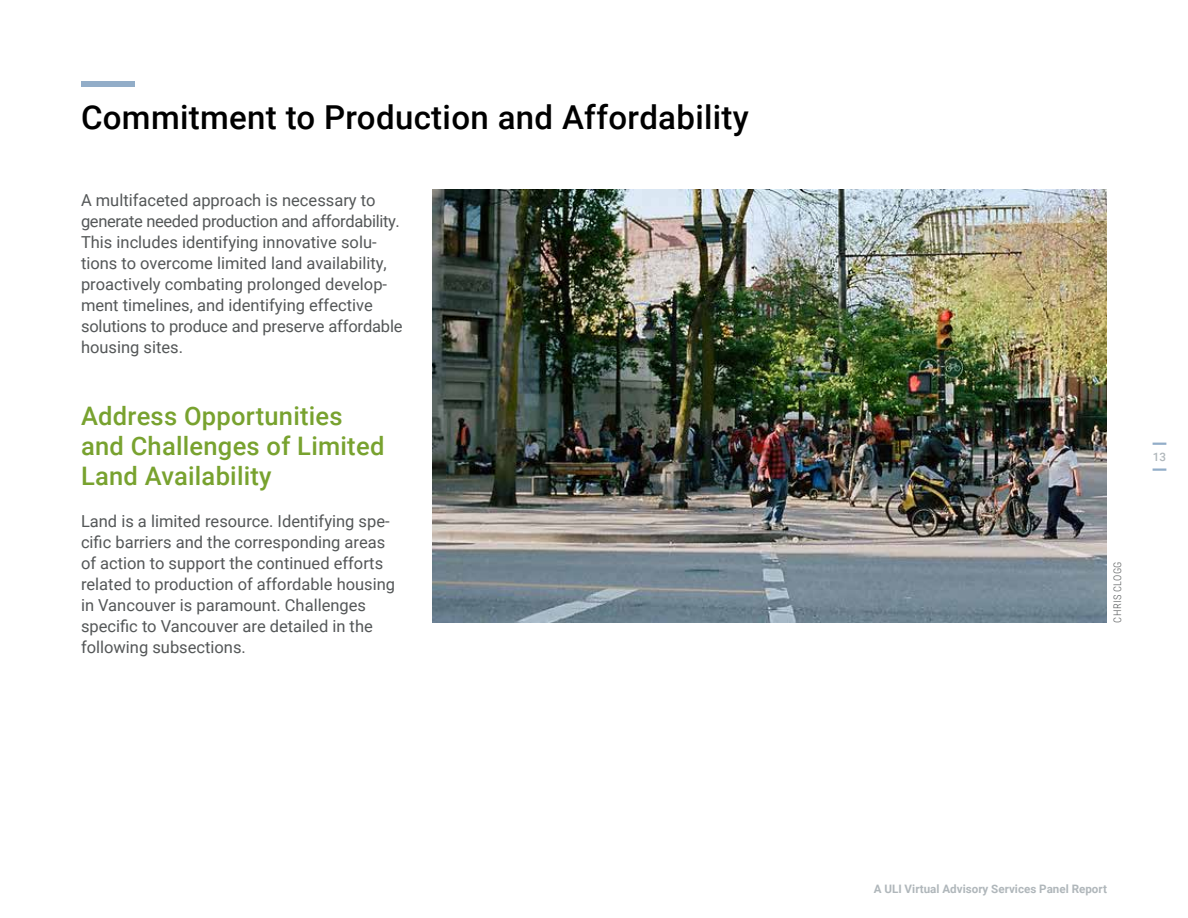
<style>
.page{position:relative;width:1188px;height:918px;background:#fff}
.page>*{position:absolute;margin:0;border:0;box-sizing:border-box;transform-origin:0 0}
.t1{font:500 33px "Roboto";letter-spacing:.01em;color:#000}
.t2{font:500 25.5px/30px "Roboto";letter-spacing:.01em;color:#78a22f}
.t3{font:16.5px/21px "Roboto";color:#545758}
.t4{font:700 11.7px "Roboto";color:#b0b7bb}
.t5{font:500 11.7px "Roboto";color:#b0b7bb}
.t6{font:300 10.5px "Roboto Condensed";letter-spacing:.035em;color:#545758}
</style>
<div class="page">
<svg style="left:1153px;top:443px;width:13px;height:2px"></svg>
<svg style="left:1153px;top:469px;width:13px;height:2px"></svg>
<div style="left:81px;top:81px;width:54px;height:6px;background:#92adc8"></div>
<img style="left:432px;top:189px;width:674px;height:434px">
<h1 class="t1" style="left:81px;top:94px;width:670px">Commitment to Production and Affordability</h1>
<p class="t3" style="left:81px;top:189px;width:323px">A multifaceted approach is necessary to generate needed production and affordability.<br>This includes identifying innovative solu&shy;tions to overcome limited land availability, proactively combating prolonged develop&shy;ment timelines, and identifying effective solutions to produce and preserve affordable housing sites.</p>
<h2 class="t2" style="left:81px;top:400px;width:305px">Address Opportunities and Challenges of Limited<br>Land Availability</h2>
<p class="t3" style="left:81px;top:510px;width:316px">Land is a limited resource. Identifying spe&shy;cific barriers and the corresponding areas of action to support the continued efforts related to production of affordable housing in Vancouver is paramount. Challenges specific to Vancouver are detailed in the following subsections.</p>
<p class="t5" style="left:1153px;top:449px;width:15px">13</p>
<p class="t6" style="left:1110px;top:623px;width:62px;rotate:-90deg">CHRIS CLOGG</p>
<p class="t4" style="left:874px;top:881px;width:235px">A ULI Virtual Advisory Services Panel Report</p>
</div>
